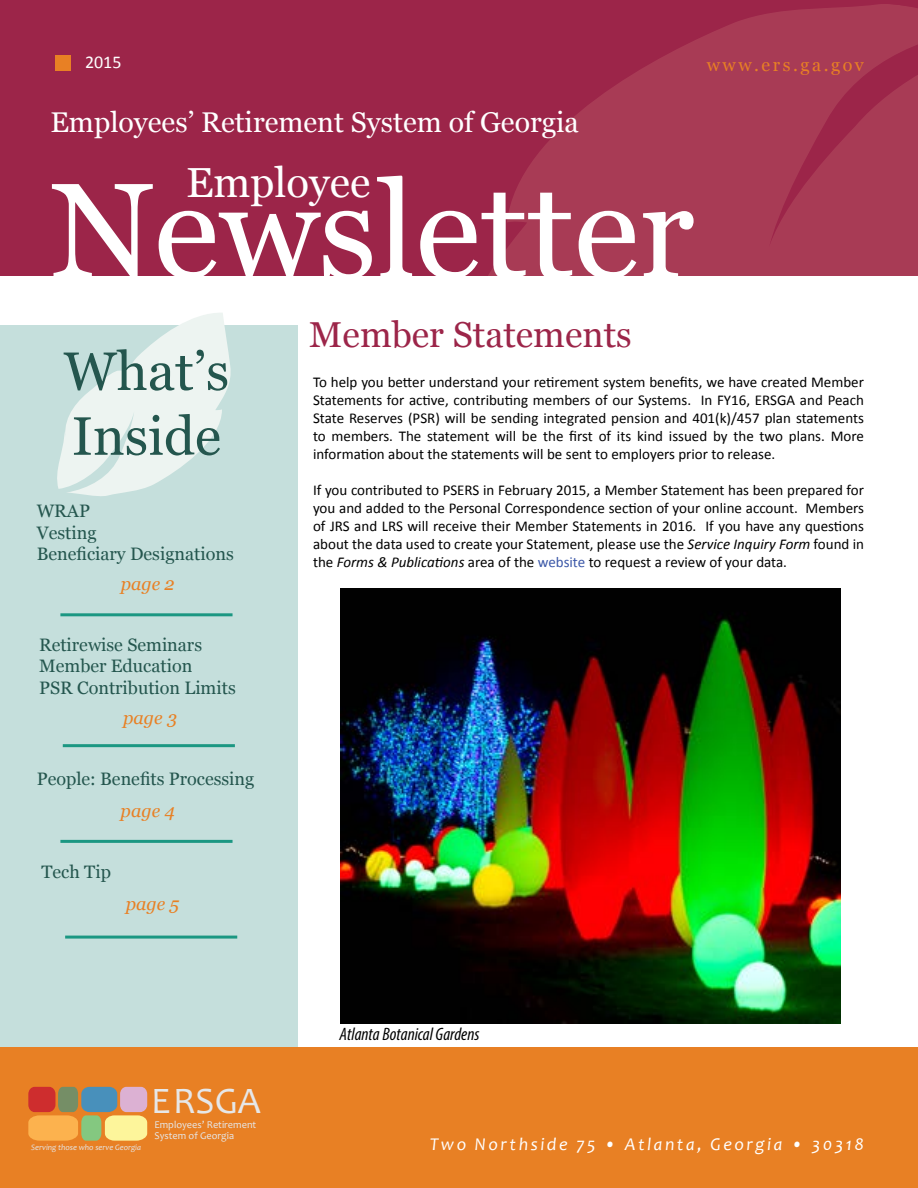
<style>
.page{position:relative;width:918px;height:1188px;background:#fff}
.page>*{position:absolute;margin:0;border:0;box-sizing:border-box;transform-origin:0 0}
.t1{font:135px "Georgia";color:#fff}
.t2{font:54px/64.8px "Georgia";color:#24564e}
.t3{font:42px "Georgia";color:#fff}
.t4{font:37.8px "Candara";color:#e6e7e8}
.t5{font:36px "Georgia";color:#9c2549}
.t6{font:28.5px "Georgia";color:#fff}
.t7{font:18px/21.6px "Georgia";color:#24564e}
.t8{font:italic 18px "Candara";letter-spacing:.14em;color:#fff}
.t9{font:italic condensed 18px "Myriad Pro";color:#000}
.t10{font:italic 18px "Georgia";color:#e88024}
.t11{font:18px "Georgia";letter-spacing:.14em;color:#e88024}
.t12{font:18px "Calibri";color:#fff}
.t13{font:15px/18px "Calibri";color:#000;text-align:justify}
.t14{font:10.5px/10.5px "Candara";color:#e6e7e8}
.t15{font:italic 8.4px "Candara";color:#e6e7e8}
.s1{color:#e1e1e1}
.s2{font-style:italic}
.s3{color:#3c58a8}
</style>
<div class="page">
<div style="left:0;top:0;width:918px;height:276px;background:#9c2549"></div>
<svg style="left:488px;top:4px;width:430px;height:272px;fill:#a83b55"></svg>
<div style="left:55px;top:55px;width:15px;height:15px;background:#e88024"></div>
<div style="left:0;top:325px;width:298px;height:744px;background:#c5dfdc"></div>
<svg style="left:57px;top:313px;width:174px;height:183px"></svg>
<hr style="left:60px;top:613px;width:173px;height:3px;background:#1b9782">
<div style="left:0;top:1048px;width:918px;height:140px;background:#e88024"></div>
<svg style="left:28px;top:1087px;width:119px;height:54px"></svg>
<hr style="left:63px;top:744px;width:172px;height:3px;background:#1b9782">
<hr style="left:60px;top:840px;width:173px;height:3px;background:#1b9782">
<img style="left:341px;top:588px;width:499px;height:435px">
<hr style="left:65px;top:936px;width:172px;height:3px;background:#1b9782">
<p class="t12" style="left:85px;top:51px;width:38px">2015</p>
<p class="t11" style="left:707px;top:54px;width:159px">www.ers.ga.gov</p>
<h3 class="t6" style="left:50px;top:105px;width:530px">Employees’ Retirement System of Georgia</h3>
<h3 class="t3" style="left:186px;top:157px;width:186px">Employee</h3>
<h1 class="t1" style="left:50px;top:149px;width:646px">Newsletter</h1>
<h2 class="t2" style="left:64px;top:340px;width:167px">What’s<br>Inside</h2>
<p class="t7" style="left:37px;top:500px;width:199px">WRAP<br>Vesting<br>Beneficiary Designations</p>
<p class="t10" style="left:121px;top:573px;width:55px">page 2</p>
<p class="t7" style="left:39px;top:634px;width:198px">Retirewise Seminars<br>Member Education<br>PSR Contribution Limits</p>
<p class="t10" style="left:123px;top:707px;width:55px">page 3</p>
<p class="t7" style="left:37px;top:769px;width:219px">People: Benefits Processing</p>
<p class="t10" style="left:121px;top:799px;width:56px">page 4</p>
<p class="t7" style="left:41px;top:862px;width:71px">Tech Tip</p>
<p class="t10" style="left:126px;top:892px;width:55px">page 5</p>
<h3 class="t4" style="left:151px;top:1078px;width:111px">ERSGA</h3>
<p class="t14" style="left:154px;top:1119px;width:103px">Employees’ Retirement<br>System of Georgia</p>
<p class="t15" style="left:31px;top:1142px;width:111px"><span class="s1">S</span>erving those who serve Georgia</p>
<h3 class="t5" style="left:309px;top:313px;width:324px">Member Statements</h3>
<p class="t13" style="left:313px;top:373px;width:552px">To help you better understand your retirement system benefits, we have created Member Statements for active, contributing members of our Systems. In FY16, ERSGA and Peach State Reserves (PSR) will be sending integrated pension and 401(k)/457 plan statements to members. The statement will be the first of its kind issued by the two plans. More information about the statements will be sent to employers prior to release.</p>
<p class="t13" style="left:313px;top:481px;width:552px">If you contributed to PSERS in February 2015, a Member Statement has been prepared for you and added to the Personal Correspondence section of your online account. Members of JRS and LRS will receive their Member Statements in 2016. If you have any questions about the data used to create your Statement, please use the <span class="s2">Service Inquiry Form</span> found in the <span class="s2">Forms &amp; Publications</span> area of the <span class="s3">website</span> to request a review of your data.</p>
<p class="t9" style="left:340px;top:1023px;width:141px">Atlanta Botanical Gardens</p>
<p class="t8" style="left:430px;top:1133px;width:435px">Two Northside 75 • Atlanta, Georgia • 30318</p>
</div>
